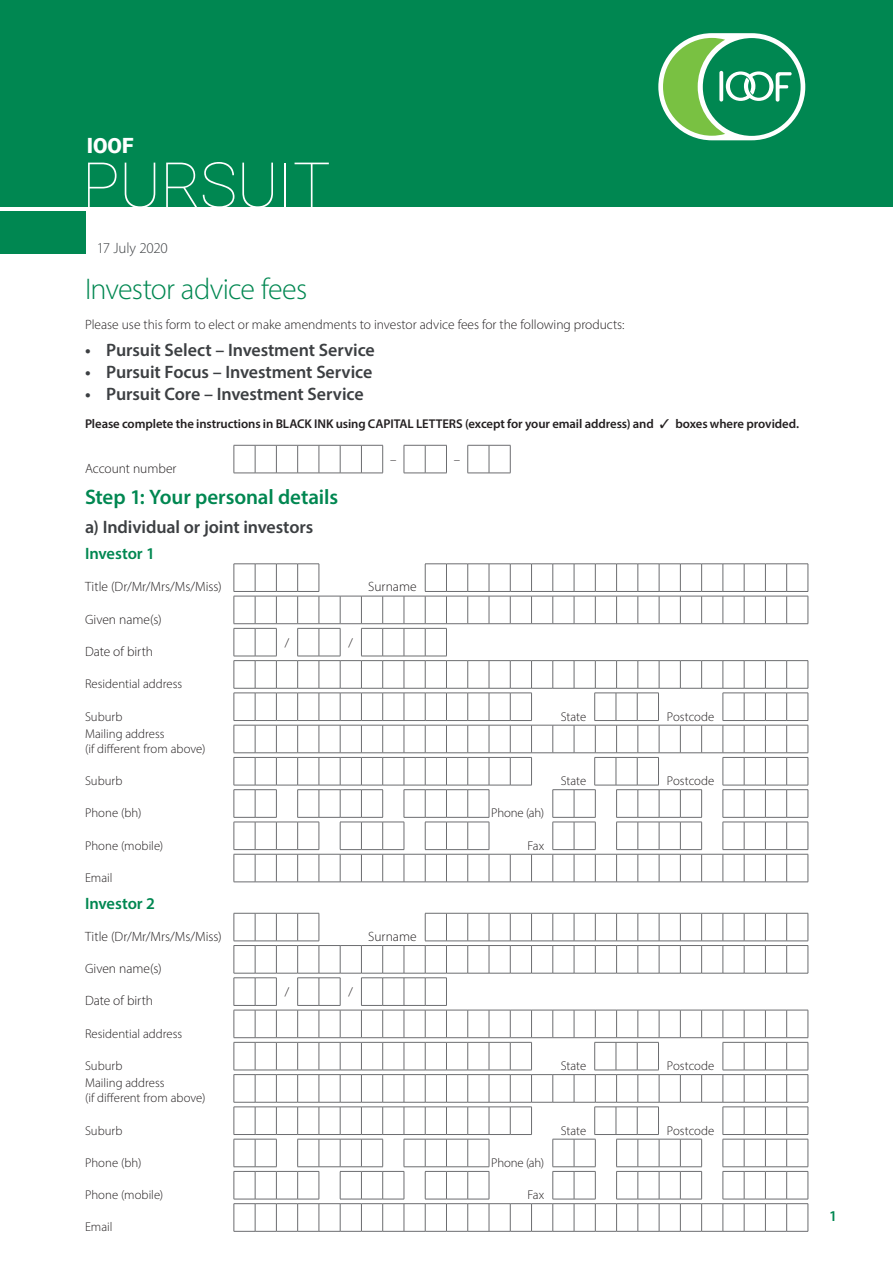
<style>
.page{position:relative;width:893px;height:1263px;background:#fff}
.page>*{position:absolute;margin:0;border:0;box-sizing:border-box;transform-origin:0 0}
.t1{font:100 63px "Roboto";letter-spacing:-.015em;color:#fff}
._00A_Form_header{font:300 30px "Myriad Pro";letter-spacing:-.025em;color:#008751}
._01_Subhead_1{font:600 21px "Myriad Pro";letter-spacing:-.005em;color:#008751}
.t2{font:900 21px "Roboto";color:#fff}
._02_Subhead_2{font:600 18px "Myriad Pro";letter-spacing:-.005em;color:#3c3f42}
._03_Subhead_3{font:600 16.5px "Myriad Pro";color:#008751}
._05_Date{font:300 15px "Myriad Pro";letter-spacing:-.015em;color:#3c3f42}
.t3{font:600 15px "Myriad Pro";color:#008751}
._07B_Form_box_title{font:300 13.5px "Myriad Pro";color:#231f20}
._07_Body_Text{font:300 13.5px "Myriad Pro";color:#231f20}
._07A_Form_body_copy{font:300 12.75px/15px "Myriad Pro";color:#231f20}
._01_Subhead_1-2{font:600 12.75px "Myriad Pro";letter-spacing:-.005em;color:#231f20}
</style>
<div class="page">
<div style="left:0;top:211px;width:86px;height:42px;background:#008751"></div>
<div style="left:0;top:0;width:893px;height:207px;background:#008751"></div>
<div style="left:658px;top:33px;width:147px;height:107px;background:#fff;border-radius:54px"></div>
<div style="left:703px;top:38px;width:98px;height:98px;background:#008751;border-radius:50%"></div>
<svg style="left:663px;top:38px;width:129px;height:98px"></svg>
<svg style="left:233px;top:445px;width:278px;height:29px"></svg>
<svg style="left:233px;top:563px;width:576px;height:320px"></svg>
<svg style="left:233px;top:913px;width:576px;height:319px"></svg>
<h3 class="t2" style="left:87px;top:131px;width:48px">IOOF</h3>
<h1 class="t1" style="left:82px;top:141px;width:250px">PURSUIT</h1>
<p class="_05_Date" style="left:97px;top:239px;width:73px">17 July 2020</p>
<p class="_00A_Form_header" style="left:85px;top:271px;width:224px">Investor advice fees</p>
<p class="_07_Body_Text" style="left:85px;top:316px;width:541px">Please use this form to elect or make amendments to investor advice fees for the following products:</p>
<p class="_02_Subhead_2" style="left:85px;top:338px;width:291px">• Pursuit Select – Investment Service</p>
<p class="_02_Subhead_2" style="left:85px;top:360px;width:289px">• Pursuit Focus – Investment Service</p>
<p class="_02_Subhead_2" style="left:85px;top:383px;width:280px">• Pursuit Core – Investment Service</p>
<p class="_01_Subhead_1-2" style="left:85px;top:416px;width:716px">Please complete the instructions in BLACK INK using CAPITAL LETTERS (except for your email address) and ✓ boxes where provided.</p>
<p class="_07B_Form_box_title" style="left:85px;top:460px;width:93px">Account number</p>
<p class="_07A_Form_body_copy" style="left:390px;top:452px;width:8px">–</p>
<p class="_07A_Form_body_copy" style="left:454px;top:452px;width:8px">–</p>
<p class="_01_Subhead_1" style="left:85px;top:484px;width:255px">Step 1: Your personal details</p>
<p class="_02_Subhead_2" style="left:85px;top:515px;width:230px">a) Individual or joint investors</p>
<p class="_03_Subhead_3" style="left:85px;top:543px;width:72px">Investor 1</p>
<p class="_07B_Form_box_title" style="left:85px;top:579px;width:138px">Title (Dr/Mr/Mrs/Ms/Miss)</p>
<p class="_07B_Form_box_title" style="left:368px;top:579px;width:50px">Surname</p>
<p class="_07B_Form_box_title" style="left:85px;top:611px;width:78px">Given name(s)</p>
<p class="_07B_Form_box_title" style="left:85px;top:643px;width:70px">Date of birth</p>
<p class="_07A_Form_body_copy" style="left:285px;top:635px;width:6px">/</p>
<p class="_07A_Form_body_copy" style="left:349px;top:635px;width:6px">/</p>
<p class="_07A_Form_body_copy" style="left:85px;top:676px;width:99px">Residential address</p>
<p class="_07A_Form_body_copy" style="left:85px;top:709px;width:39px">Suburb</p>
<p class="_07A_Form_body_copy" style="left:561px;top:709px;width:27px">State</p>
<p class="_07A_Form_body_copy" style="left:667px;top:709px;width:49px">Postcode</p>
<p class="_07A_Form_body_copy" style="left:85px;top:726px;width:122px">Mailing address<br>(if different from above)</p>
<p class="_07A_Form_body_copy" style="left:85px;top:773px;width:39px">Suburb</p>
<p class="_07A_Form_body_copy" style="left:561px;top:773px;width:27px">State</p>
<p class="_07A_Form_body_copy" style="left:667px;top:773px;width:49px">Postcode</p>
<p class="_07A_Form_body_copy" style="left:85px;top:805px;width:58px">Phone (bh)</p>
<p class="_07A_Form_body_copy" style="left:491px;top:805px;width:55px">Phone (ah)</p>
<p class="_07A_Form_body_copy" style="left:85px;top:838px;width:80px">Phone (mobile)</p>
<p class="_07A_Form_body_copy" style="left:527px;top:838px;width:18px">Fax</p>
<p class="_07A_Form_body_copy" style="left:85px;top:870px;width:29px">Email</p>
<p class="_03_Subhead_3" style="left:85px;top:893px;width:72px">Investor 2</p>
<p class="_07B_Form_box_title" style="left:85px;top:928px;width:138px">Title (Dr/Mr/Mrs/Ms/Miss)</p>
<p class="_07B_Form_box_title" style="left:368px;top:928px;width:50px">Surname</p>
<p class="_07B_Form_box_title" style="left:85px;top:960px;width:78px">Given name(s)</p>
<p class="_07B_Form_box_title" style="left:85px;top:993px;width:70px">Date of birth</p>
<p class="_07A_Form_body_copy" style="left:285px;top:984px;width:6px">/</p>
<p class="_07A_Form_body_copy" style="left:349px;top:984px;width:6px">/</p>
<p class="_07A_Form_body_copy" style="left:85px;top:1026px;width:99px">Residential address</p>
<p class="_07A_Form_body_copy" style="left:85px;top:1058px;width:39px">Suburb</p>
<p class="_07A_Form_body_copy" style="left:561px;top:1058px;width:27px">State</p>
<p class="_07A_Form_body_copy" style="left:667px;top:1058px;width:49px">Postcode</p>
<p class="_07A_Form_body_copy" style="left:85px;top:1075px;width:122px">Mailing address<br>(if different from above)</p>
<p class="_07A_Form_body_copy" style="left:85px;top:1123px;width:39px">Suburb</p>
<p class="_07A_Form_body_copy" style="left:561px;top:1123px;width:27px">State</p>
<p class="_07A_Form_body_copy" style="left:667px;top:1123px;width:49px">Postcode</p>
<p class="_07A_Form_body_copy" style="left:85px;top:1155px;width:58px">Phone (bh)</p>
<p class="_07A_Form_body_copy" style="left:491px;top:1155px;width:55px">Phone (ah)</p>
<p class="_07A_Form_body_copy" style="left:85px;top:1187px;width:80px">Phone (mobile)</p>
<p class="_07A_Form_body_copy" style="left:527px;top:1187px;width:18px">Fax</p>
<p class="_07A_Form_body_copy" style="left:85px;top:1219px;width:29px">Email</p>
<p class="t3" style="left:829px;top:1206px;width:10px">1</p>
</div>
